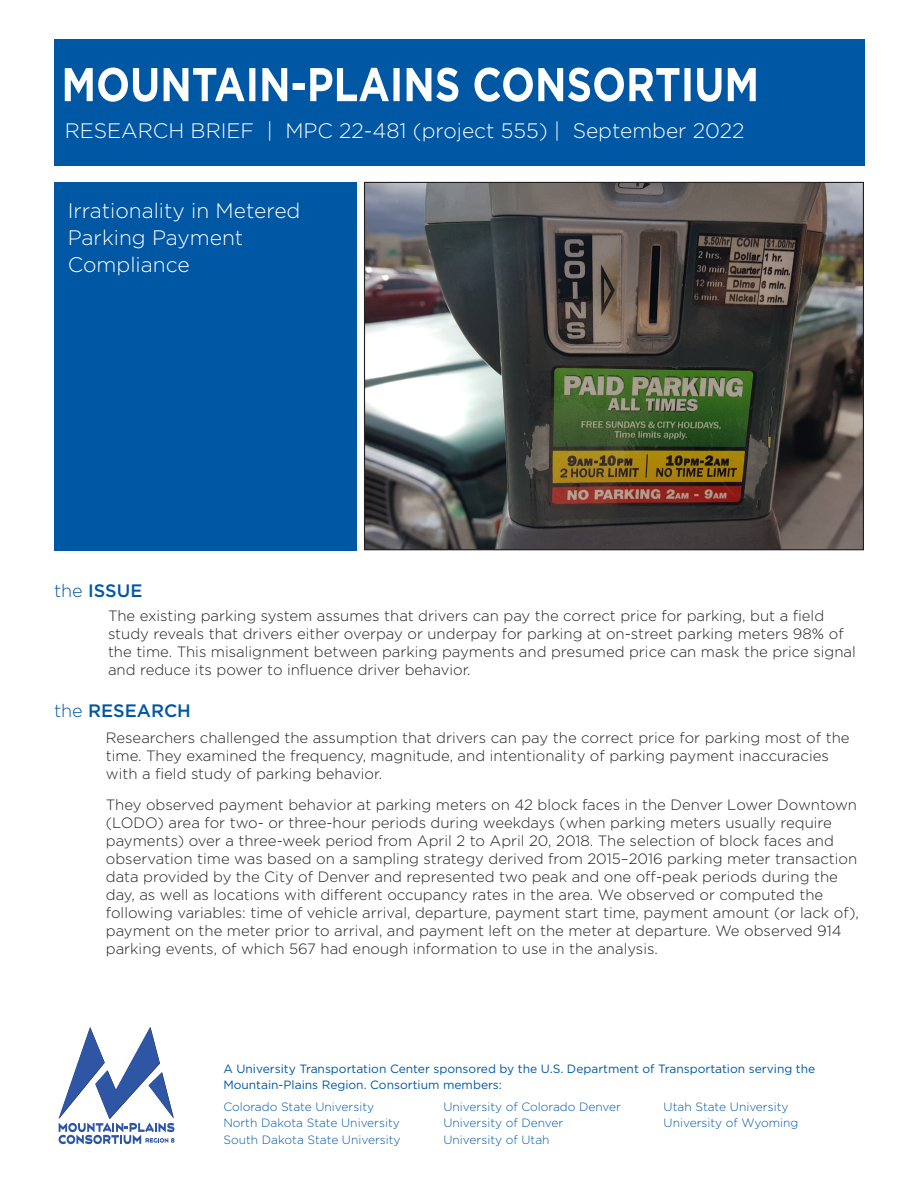
<style>
.page{position:relative;width:918px;height:1188px;background:#fff}
.page>*{position:absolute;margin:0;border:0;box-sizing:border-box;transform-origin:0 0}
.t1{font:300 21px/27px "Gotham";color:#fff}
.t2{font:300 20.85px "Gotham";color:#fff}
.t3{font:500 18px "Gotham";color:#0057a4}
.t4{font:300 15px/18px "Gotham";color:#231f20}
.t5{font:300 12px/16.5px "Gotham";color:#0057a4}
.t6{font:12px/16.5px "Gotham";color:#0057a4}
.s1{font-weight:300}
</style>
<div class="page">
<div style="left:54px;top:182px;width:303px;height:368px;background:#0057a4"></div>
<img style="left:366px;top:184px;width:496px;height:364px">
<div style="left:54px;top:39px;width:810px;height:127px;background:#0057a4"></div>
<svg style="left:65px;top:67px;width:691px;height:35px"></svg>
<svg style="left:58px;top:1027px;width:117px;height:117px"></svg>
<h2 class="t2" style="left:65px;top:117px;width:681px">RESEARCH BRIEF | MPC 22-481 (project 555) | September 2022</h2>
<h1 class="t1" style="left:68px;top:196px;width:234px">Irrationality in Metered<br>Parking Payment<br>Compliance</h1>
<p class="t3" style="left:54px;top:579px;width:90px"><span class="s1">the</span> ISSUE</p>
<p class="t4" style="left:108px;top:606px;width:749px">The existing parking system assumes that drivers can pay the correct price for parking, but a field study reveals that drivers either overpay or underpay for parking at on-street parking meters 98% of the time. This misalignment between parking payments and presumed price can mask the price signal and reduce its power to influence driver behavior.</p>
<p class="t3" style="left:54px;top:698px;width:138px"><span class="s1">the</span> RESEARCH</p>
<p class="t4" style="left:106px;top:728px;width:745px">Researchers challenged the assumption that drivers can pay the correct price for parking most of the time. They examined the frequency, magnitude, and intentionality of parking payment inaccuracies with a field study of parking behavior.</p>
<p class="t4" style="left:106px;top:795px;width:755px">They observed payment behavior at parking meters on 42 block faces in the Denver Lower Downtown (LODO) area for two- or three-hour periods during weekdays (when parking meters usually require payments) over a three-week period from April 2 to April 20, 2018. The selection of block faces and observation time was based on a sampling strategy derived from 2015–2016 parking meter transaction data provided by the City of Denver and represented two peak and one off-peak periods during the day, as well as locations with different occupancy rates in the area. We observed or computed the following variables: time of vehicle arrival, departure, payment start time, payment amount (or lack of), payment on the meter prior to arrival, and payment left on the meter at departure. We observed 914 parking events, of which 567 had enough information to use in the analysis.</p>
<p class="t6" style="left:223px;top:1060px;width:593px">A University Transportation Center sponsored by the U.S. Department of Transportation serving the<br>Mountain-Plains Region. Consortium members:</p>
<p class="t5" style="left:223px;top:1098px;width:179px">Colorado State University<br>North Dakota State University<br>South Dakota State University</p>
<p class="t5" style="left:444px;top:1098px;width:179px">University of Colorado Denver<br>University of Denver<br>University of Utah</p>
<p class="t5" style="left:664px;top:1098px;width:136px">Utah State University<br>University of Wyoming</p>
</div>
